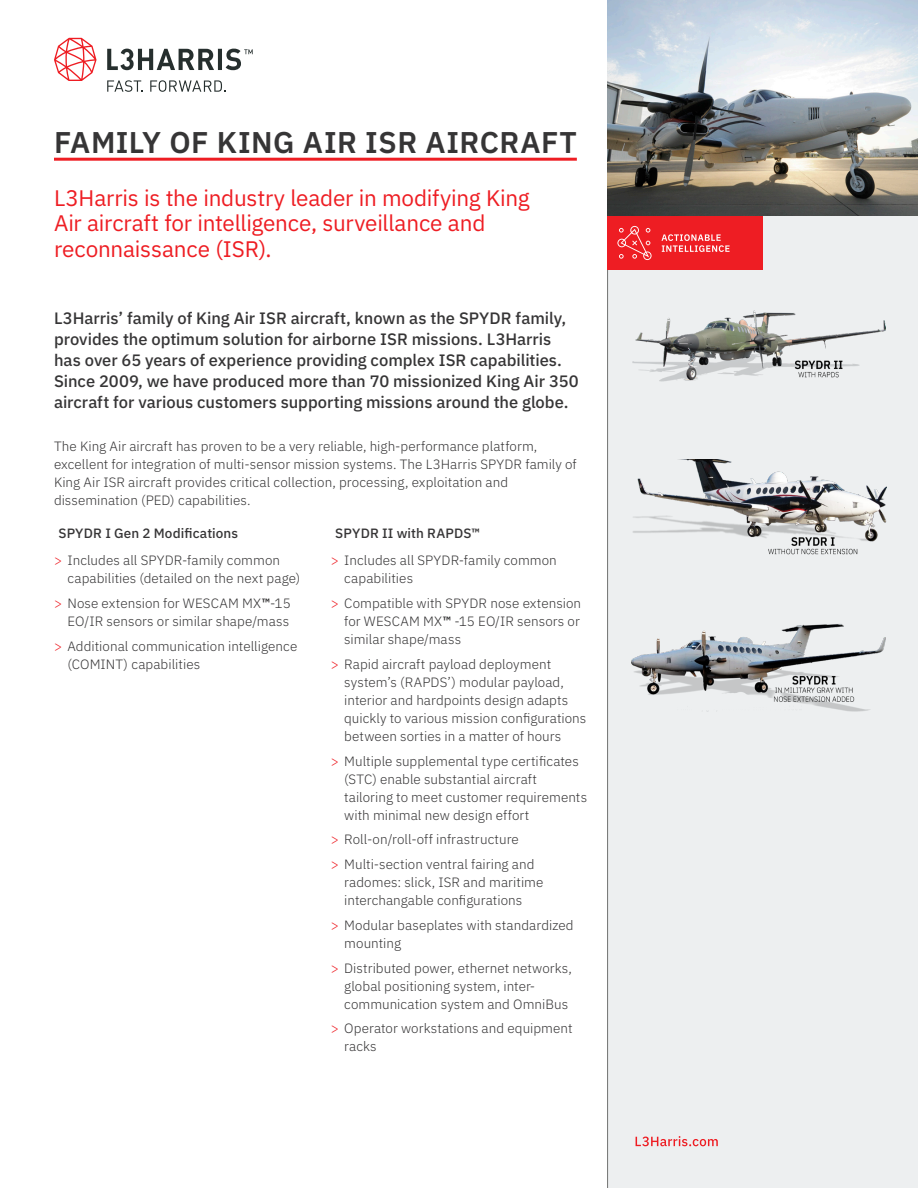
<style>
.page{position:relative;width:918px;height:1188px;background:#fff}
.page>*{position:absolute;margin:0;border:0;box-sizing:border-box;transform-origin:0 0}
.H1___Plex_Sans_20pt{font:600 30px "IBM Plex Sans";letter-spacing:.015em;color:#363536}
.H2__RED____Plex_Sans{font:22.5px/25.5px "IBM Plex Sans";letter-spacing:-.01em;color:#ee1d23}
.INTRO___Plex_Sans_Me{font:500 16.5px/21px "IBM Plex Sans";color:#363536}
.BODY___Plex_Sans_Lig{font:300 13.5px/18px "IBM Plex Sans";letter-spacing:.005em;color:#363536}
.LIST_HEADING___Plex{font:500 13.5px "IBM Plex Sans";letter-spacing:.01em;color:#363536}
.s1{color:#ee1d23}
.s2{font-weight:600}
</style>
<div class="page">
<hr style="left:54px;top:158px;width:523px;height:3px;background:#ee1d23">
<div style="left:608px;top:216px;width:310px;height:972px;background:#edeff0"></div>
<hr style="left:607px;top:216px;width:1px;height:972px;background:#737473">
<svg style="left:636px;top:1136px;width:82px;height:10px"></svg>
<img style="left:633px;top:459px;width:254px;height:96px">
<img style="left:632px;top:624px;width:254px;height:88px">
<img style="left:632px;top:311px;width:254px;height:71px">
<img style="left:608px;top:0;width:310px;height:216px">
<div style="left:608px;top:216px;width:155px;height:54px;background:#ee1d23"></div>
<svg style="left:617px;top:226px;width:35px;height:34px"></svg>
<svg style="left:661px;top:234px;width:69px;height:18px"></svg>
<svg style="left:54px;top:38px;width:43px;height:43px"></svg>
<svg style="left:107px;top:80px;width:36px;height:12px"></svg>
<svg style="left:150px;top:80px;width:75px;height:12px"></svg>
<svg style="left:107px;top:49px;width:146px;height:21px"></svg>
<p class="H1___Plex_Sans_20pt" style="left:54px;top:119px;width:524px">FAMILY OF KING AIR ISR AIRCRAFT</p>
<p class="H2__RED____Plex_Sans" style="left:54px;top:183px;width:477px">L3Harris is the industry leader in modifying King<br>Air aircraft for intelligence, surveillance and reconnaissance (ISR).</p>
<p class="INTRO___Plex_Sans_Me" style="left:54px;top:307px;width:526px">L3Harris’ family of King Air ISR aircraft, known as the SPYDR family, provides the optimum solution for airborne ISR missions. L3Harris has over 65 years of experience providing complex ISR capabilities.<br>Since 2009, we have produced more than 70 missionized King Air 350 aircraft for various customers supporting missions around the globe.</p>
<p class="BODY___Plex_Sans_Lig" style="left:54px;top:436px;width:524px">The King Air aircraft has proven to be a very reliable, high-performance platform, excellent for integration of multi-sensor mission systems. The L3Harris SPYDR family of King Air ISR aircraft provides critical collection, processing, exploitation and dissemination (PED) capabilities.</p>
<p class="LIST_HEADING___Plex" style="left:58px;top:523px;width:181px">SPYDR I Gen 2 Modifications</p>
<p class="BODY___Plex_Sans_Lig" style="left:68px;top:550px;width:234px;text-indent:-14px"><span class="s1">&gt;</span> Includes all SPYDR-family common capabilities (detailed on the next page)</p>
<p class="BODY___Plex_Sans_Lig" style="left:54px;top:593px;width:238px;text-align:right"><span class="s1">&gt;</span> Nose extension for WESCAM MX<span class="s2">™</span>-15<br>EO/IR sensors or similar shape/mass</p>
<p class="BODY___Plex_Sans_Lig" style="left:68px;top:636px;width:231px;text-indent:-14px"><span class="s1">&gt;</span> Additional communication intelligence (COMINT) capabilities</p>
<p class="LIST_HEADING___Plex" style="left:335px;top:523px;width:146px">SPYDR II with RAPDS<span class="s2">™</span></p>
<p class="BODY___Plex_Sans_Lig" style="left:344px;top:550px;width:214px;text-indent:-14px"><span class="s1">&gt;</span> Includes all SPYDR-family common capabilities</p>
<p class="BODY___Plex_Sans_Lig" style="left:344px;top:593px;width:238px;text-align:justify;text-indent:-14px"><span class="s1">&gt;</span> Compatible with SPYDR nose extension for WESCAM MX<span class="s2">™</span> -15 EO/IR sensors or similar shape/mass</p>
<p class="BODY___Plex_Sans_Lig" style="left:344px;top:654px;width:244px;text-indent:-14px"><span class="s1">&gt;</span> Rapid aircraft payload deployment system’s (RAPDS’) modular payload, interior and hardpoints design adapts quickly to various mission configurations between sorties in a matter of hours</p>
<p class="BODY___Plex_Sans_Lig" style="left:344px;top:751px;width:244px;text-indent:-14px"><span class="s1">&gt;</span> Multiple supplemental type certificates (STC) enable substantial aircraft tailoring to meet customer requirements with minimal new design effort</p>
<p class="BODY___Plex_Sans_Lig" style="left:331px;top:829px;width:190px"><span class="s1">&gt;</span> Roll-on/roll-off infrastructure</p>
<p class="BODY___Plex_Sans_Lig" style="left:344px;top:854px;width:201px;text-indent:-14px"><span class="s1">&gt;</span> Multi-section ventral fairing and radomes: slick, ISR and maritime interchangable configurations</p>
<p class="BODY___Plex_Sans_Lig" style="left:344px;top:915px;width:231px;text-indent:-14px"><span class="s1">&gt;</span> Modular baseplates with standardized mounting</p>
<p class="BODY___Plex_Sans_Lig" style="left:344px;top:958px;width:229px;text-indent:-14px"><span class="s1">&gt;</span> Distributed power, ethernet networks, global positioning system, inter&shy;communication system and OmniBus</p>
<p class="BODY___Plex_Sans_Lig" style="left:344px;top:1018px;width:230px;text-indent:-14px"><span class="s1">&gt;</span> Operator workstations and equipment racks</p>
</div>
